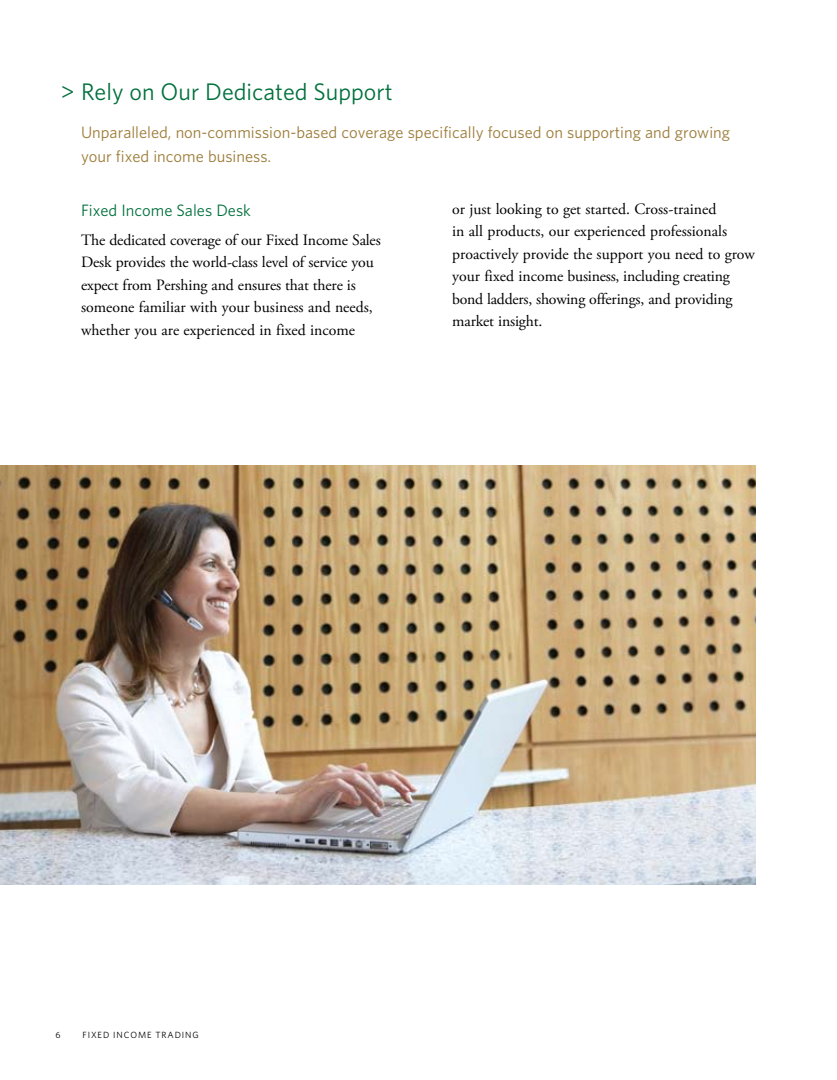
<style>
.page{position:relative;width:837px;height:1080px;background:#fff}
.page>*{position:absolute;margin:0;border:0;box-sizing:border-box;transform-origin:0 0}
.t1{font:24px "Whitney";color:#00703c}
.t2{font:16.5px/24px "Whitney";color:#9c7c38}
.t3{font:16.5px "Whitney";color:#00703c}
.t4{font:15.75px/22.5px "Adobe Garamond Pro";color:#000}
.t5{font:9px "Whitney";letter-spacing:.1em;color:#000}
</style>
<div class="page">
<img style="left:0;top:466px;width:756px;height:418px">
<h1 class="t1" style="left:61px;top:76px;width:333px">&gt; Rely on Our Dedicated Support</h1>
<p class="t2" style="left:81px;top:120px;width:651px">Unparalleled, non-commission-based coverage specifically focused on supporting and growing your fixed income business.</p>
<p class="t3" style="left:81px;top:199px;width:171px">Fixed Income Sales Desk</p>
<p class="t4" style="left:81px;top:229px;width:301px">The dedicated coverage of our Fixed Income Sales Desk provides the world-class level of service you expect from Pershing and ensures that there is someone familiar with your business and needs, whether you are experienced in fixed income</p>
<p class="t4" style="left:452px;top:198px;width:304px">or just looking to get started. Cross-trained<br>in all products, our experienced professionals proactively provide the support you need to grow your fixed income business, including creating bond ladders, showing offerings, and providing market insight.</p>
<p class="t5" style="left:56px;top:1029px;width:7px">6</p>
<p class="t5" style="left:82px;top:1029px;width:118px">FIXED INCOME TRADING</p>
</div>
